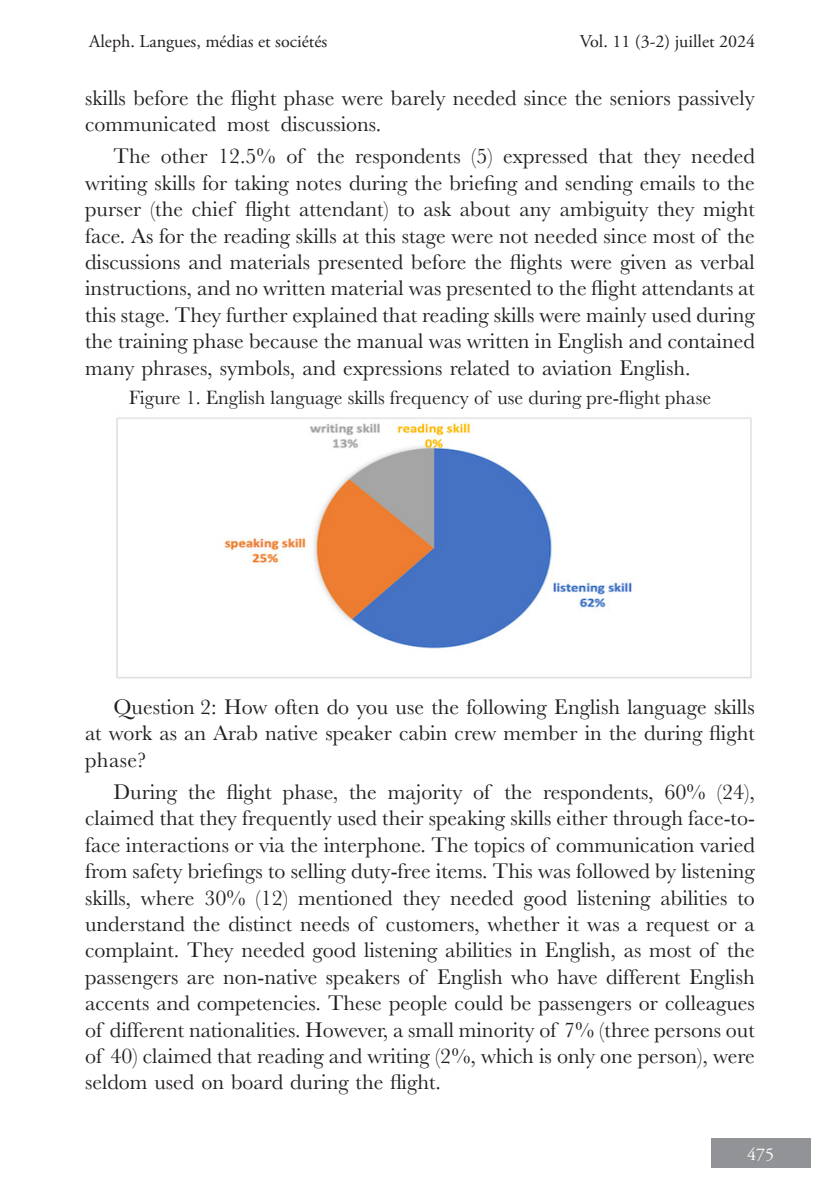
<style>
.page{position:relative;width:840px;height:1191px;background:#fff}
.page>*{position:absolute;margin:0;border:0;box-sizing:border-box;transform-origin:0 0}
.Answer{font:22px/26.4px "Baskerville";color:#231f20;text-align:justify}
.Question{font:22px/26.4px "Baskerville";color:#231f20;text-align:justify}
.TitreIllustration{font:20px "Baskerville";color:#231f20}
.t1{font:18px "Adobe Garamond Pro";color:#231f20}
.t2{font:18px "Adobe Garamond Pro";color:#fff}
</style>
<div class="page">
<div style="left:710px;top:1138px;width:100px;height:30px;background:#919396"></div>
<img style="left:116px;top:417px;width:636px;height:262px">
<p class="t1" style="left:89px;top:31px;width:239px">Aleph. Langues, médias et sociétés</p>
<p class="t1" style="left:579px;top:31px;width:177px">Vol. 11 (3-2) juillet 2024</p>
<p class="Answer" style="left:85px;top:85px;width:670px">skills before the flight phase were barely needed since the seniors passively communicated most discussions.</p>
<p class="Answer" style="left:85px;top:143px;width:671px;text-indent:28px">The other 12.5% of the respondents (5) expressed that they needed writing skills for taking notes during the briefing and sending emails to the purser (the chief flight attendant) to ask about any ambiguity they might face. As for the reading skills at this stage were not needed since most of the discussions and materials presented before the flights were given as verbal instructions, and no written material was presented to the flight attendants at this stage. They further explained that reading skills were mainly used during the training phase because the manual was written in English and contained many phrases, symbols, and expressions related to aviation English.</p>
<p class="TitreIllustration" style="left:129px;top:385px;width:583px">Figure 1. English language skills frequency of use during pre-flight phase</p>
<p class="Question" style="left:85px;top:694px;width:670px;text-indent:28px">Question 2: How often do you use the following English language skills at work as an Arab native speaker cabin crew member in the during flight phase?</p>
<p class="Answer" style="left:85px;top:779px;width:671px;text-indent:28px">During the flight phase, the majority of the respondents, 60% (24), claimed that they frequently used their speaking skills either through face-to&shy;face interactions or via the interphone. The topics of communication varied from safety briefings to selling duty-free items. This was followed by listening skills, where 30% (12) mentioned they needed good listening abilities to understand the distinct needs of customers, whether it was a request or a complaint. They needed good listening abilities in English, as most of the passengers are non-native speakers of English who have different English accents and competencies. These people could be passengers or colleagues of different nationalities. However, a small minority of 7% (three persons out of 40) claimed that reading and writing (2%, which is only one person), were seldom used on board during the flight.</p>
<p class="t2" style="left:746px;top:1143px;width:28px">475</p>
</div>
